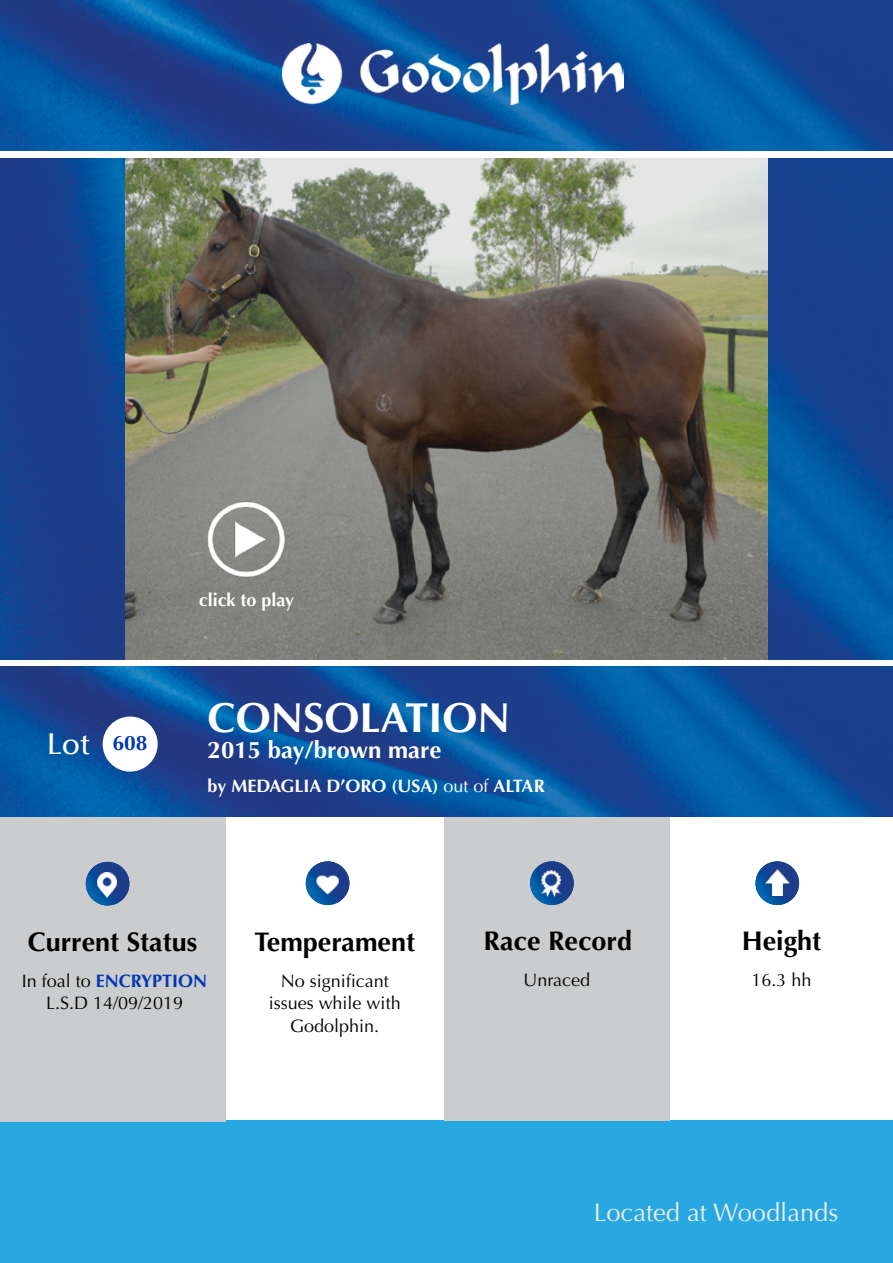
<style>
.page{position:relative;width:893px;height:1263px;background:#fff}
.page>*{position:absolute;margin:0;border:0;box-sizing:border-box;transform-origin:0 0}
.t1{font:700 42px "Optima";color:#fff}
.t2{font:500 30px "Optima";color:#fff}
.t3{font:700 27px "Optima";color:#000}
.t4{font:25.5px "Optima";color:#ececec}
.t5{font:700 24px "Optima";color:#fff}
.t6{font:18px/22.5px "Optima";color:#000;text-align:center}
.t7{font:700 18px "Optima";color:#fff}
.s1{font-weight:700;font-size:21px;color:#0037b2}
.s2{font-weight:400}
.s3{font-weight:700;color:#0037b2}
</style>
<div class="page">
<img style="left:0;top:159px;width:893px;height:501px">
<div style="left:0;top:1120px;width:893px;height:143px;background:#27a8e0"></div>
<div style="left:445px;top:815px;width:225px;height:305px;background:#cbcccd"></div>
<div style="left:0;top:813px;width:225px;height:308px;background:#cbcccd"></div>
<img style="left:126px;top:159px;width:641px;height:501px">
<img style="left:0;top:0;width:893px;height:150px">
<img style="left:0;top:666px;width:893px;height:151px">
<div style="left:103px;top:716px;width:55px;height:56px;background:#fff;border-radius:50%"></div>
<img style="left:86px;top:862px;width:43px;height:43px;border-radius:22px">
<img style="left:306px;top:861px;width:43px;height:44px;border-radius:22px">
<img style="left:530px;top:861px;width:44px;height:44px;border-radius:22px">
<img style="left:755px;top:861px;width:44px;height:44px;border-radius:22px">
<img style="left:317px;top:874px;width:21px;height:21px">
<img style="left:765px;top:869px;width:24px;height:26px">
<img style="left:541px;top:870px;width:19px;height:26px">
<img style="left:97px;top:873px;width:20px;height:24px">
<img style="left:283px;top:43px;width:340px;height:61px">
<img style="left:189px;top:488px;width:114px;height:102px">
<p class="t7" style="left:199px;top:590px;width:97px">click to play</p>
<h1 class="t1" style="left:208px;top:693px;width:304px">CONSOLATION</h1>
<h2 class="t2" style="left:47px;top:727px;width:102px">Lot <span class="s1">608</span></h2>
<h3 class="t5" style="left:208px;top:736px;width:235px">2015 bay/brown mare</h3>
<p class="t7" style="left:208px;top:776px;width:338px">by MEDAGLIA D’ORO (USA) <span class="s2">out of</span> ALTAR</p>
<h3 class="t3" style="left:28px;top:926px;width:171px">Current Status</h3>
<p class="t6" style="left:22px;top:970px;width:187px">In foal to <span class="s3">ENCRYPTION<br></span>L.S.D 14/09/2019</p>
<h3 class="t3" style="left:255px;top:926px;width:162px">Temperament</h3>
<p class="t6" style="left:269px;top:970px;width:133px">No significant issues while with<br>Godolphin.</p>
<h3 class="t3" style="left:484px;top:925px;width:150px">Race Record</h3>
<p class="t6" style="left:523px;top:969px;width:68px">Unraced</p>
<h3 class="t3" style="left:742px;top:925px;width:81px">Height</h3>
<p class="t6" style="left:751px;top:969px;width:62px">16.3 hh</p>
<h3 class="t4" style="left:594px;top:1197px;width:246px">Located at Woodlands</h3>
</div>
